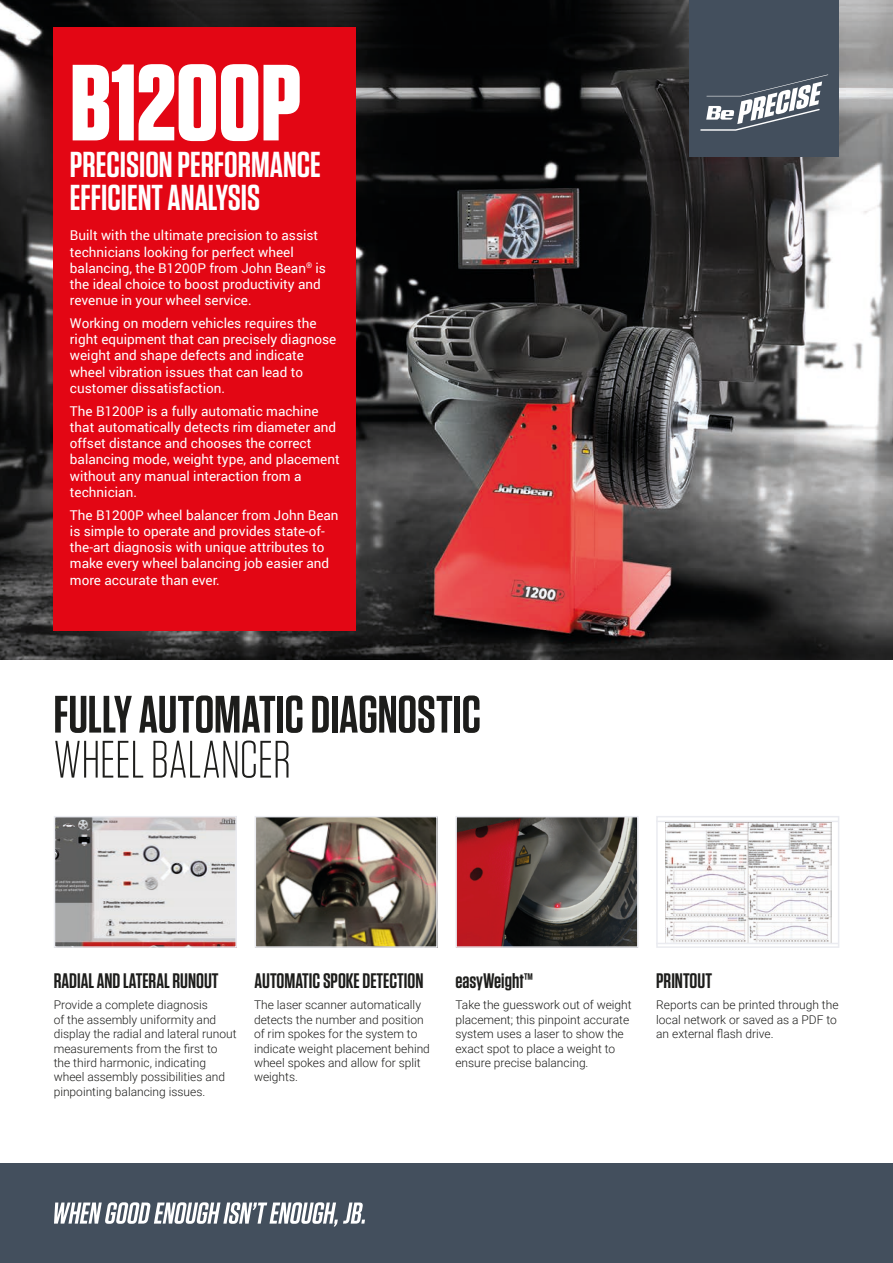
<style>
.page{position:relative;width:893px;height:1263px;background:#fff}
.page>*{position:absolute;margin:0;border:0;box-sizing:border-box;transform-origin:0 0}
.t1{font:700 108px "Tungsten";color:#fff}
.t2{font:600 52.5px "Tungsten";letter-spacing:-.005em;color:#1d1d1b}
.t3{font:300 52.5px "Tungsten";letter-spacing:-.01em;color:#1d1d1b}
.t4{font:600 36px/33px "Tungsten";color:#fff}
.t5{font:600 21px "Tungsten";color:#1d1d1b}
.t6{font:13.5px/16.2px "Roboto";color:#fff}
.t7{font:300 12px/14.4px "Roboto";color:#1d1d1b}
</style>
<div class="page">
<img style="left:0;top:0;width:893px;height:659px">
<img style="left:57px;top:819px;width:177px;height:126px">
<div style="left:54px;top:816px;width:183px;height:132px;border:2px solid #eaebf0"></div>
<img style="left:258px;top:819px;width:177px;height:126px">
<div style="left:255px;top:816px;width:183px;height:132px;border:2px solid #eaebf0"></div>
<img style="left:458px;top:819px;width:178px;height:126px">
<div style="left:455px;top:816px;width:184px;height:132px;border:2px solid #eaebf0"></div>
<svg style="left:659px;top:821px;width:177px;height:123px"></svg>
<div style="left:656px;top:816px;width:183px;height:132px;border:2px solid #eaebf0"></div>
<div style="left:0;top:1164px;width:893px;height:99px;background:#434f5d"></div>
<svg style="left:54px;top:1202px;width:311px;height:25px"></svg>
<div style="left:689px;top:0;width:150px;height:156px;background:#434f5d"></div>
<svg style="left:700px;top:81px;width:122px;height:50px"></svg>
<div style="left:54px;top:27px;width:302px;height:604px;background:#e30614"></div>
<p class="t1" style="left:70px;top:45px;width:233px">B1200P</p>
<p class="t4" style="left:70px;top:149px;width:252px">PRECISION PERFORMANCE<br>EFFICIENT ANALYSIS</p>
<p class="t6" style="left:70px;top:227px;width:258px">Built with the ultimate precision to assist technicians looking for perfect wheel balancing, the B1200P from John Bean<sup>®</sup> is the ideal choice to boost productivity and revenue in your wheel service.</p>
<p class="t6" style="left:70px;top:315px;width:268px">Working on modern vehicles requires the right equipment that can precisely diagnose weight and shape defects and indicate wheel vibration issues that can lead to customer dissatisfaction.</p>
<p class="t6" style="left:70px;top:402px;width:271px">The B1200P is a fully automatic machine that automatically detects rim diameter and offset distance and chooses the correct balancing mode, weight type, and placement without any manual interaction from a technician.</p>
<p class="t6" style="left:70px;top:506px;width:270px">The B1200P wheel balancer from John Bean is simple to operate and provides state-of&shy;the-art diagnosis with unique attributes to make every wheel balancing job easier and more accurate than ever.</p>
<p class="t2" style="left:53px;top:687px;width:429px">FULLY AUTOMATIC DIAGNOSTIC</p>
<p class="t3" style="left:53px;top:733px;width:239px">WHEEL BALANCER</p>
<p class="t5" style="left:54px;top:970px;width:166px">RADIAL AND LATERAL RUNOUT</p>
<p class="t5" style="left:255px;top:970px;width:170px">AUTOMATIC SPOKE DETECTION</p>
<p class="t5" style="left:455px;top:970px;width:79px">easyWeight™</p>
<p class="t5" style="left:656px;top:970px;width:57px">PRINTOUT</p>
<p class="t7" style="left:54px;top:997px;width:184px">Provide a complete diagnosis<br>of the assembly uniformity and display the radial and lateral runout measurements from the first to the third harmonic, indicating wheel assembly possibilities and pinpointing balancing issues.</p>
<p class="t7" style="left:254px;top:997px;width:177px">The laser scanner automatically detects the number and position of rim spokes for the system to indicate weight placement behind wheel spokes and allow for split weights.</p>
<p class="t7" style="left:455px;top:997px;width:178px">Take the guesswork out of weight placement; this pinpoint accurate system uses a laser to show the exact spot to place a weight to ensure precise balancing.</p>
<p class="t7" style="left:656px;top:997px;width:184px">Reports can be printed through the local network or saved as a PDF to an external flash drive.</p>
</div>
